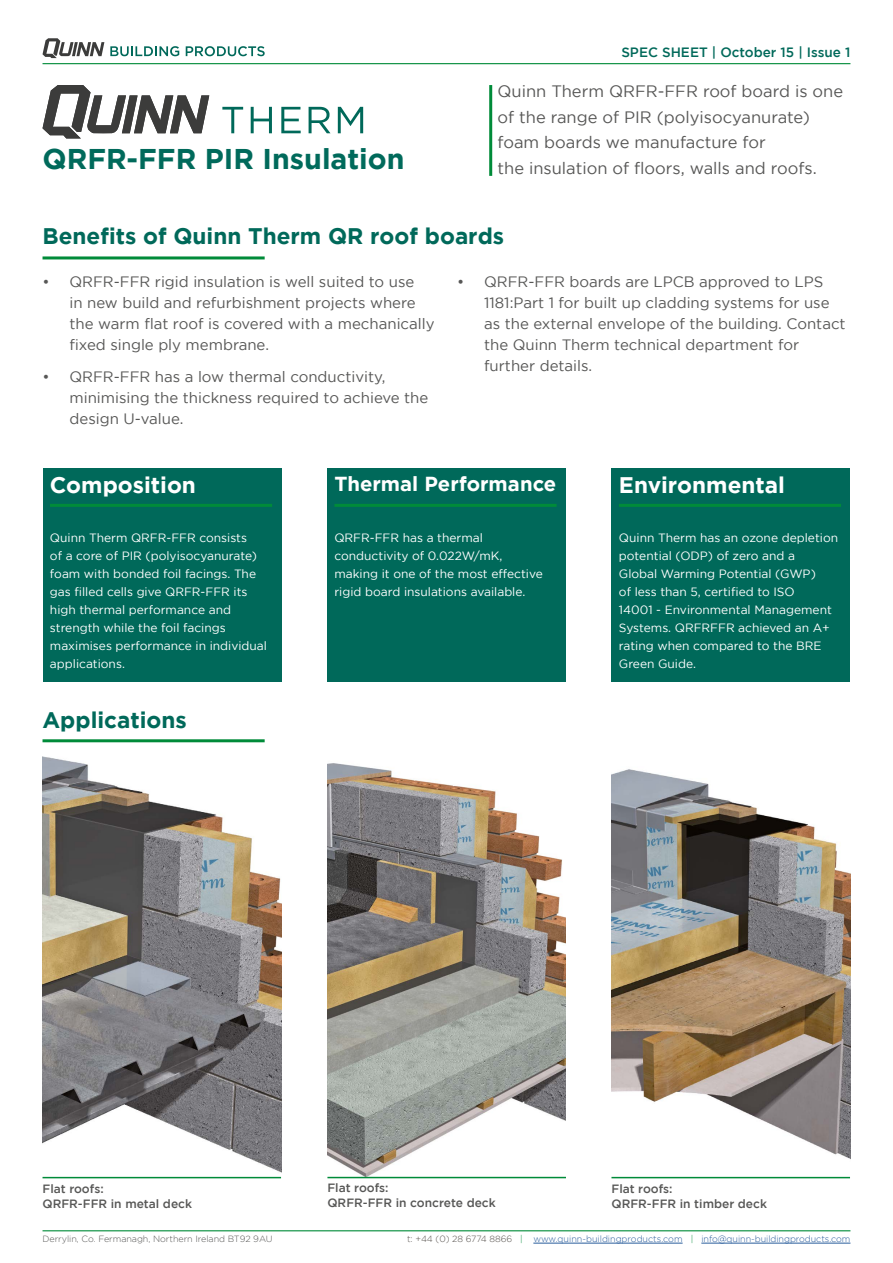
<style>
.page{position:relative;width:893px;height:1263px;background:#fff}
.page>*{position:absolute;margin:0;border:0;box-sizing:border-box;transform-origin:0 0}
.t1{font:700 28.5px "Gotham";color:#006a5b}
.t2{font:700 22.5px "Gotham";color:#00695a}
.t3{font:700 22.5px "Gotham";color:#fff}
.t4{font:700 20.25px "Gotham";color:#fff}
.t5{font:16.5px/25.5px "Gotham";color:#575756}
.t6{font:15px/21px "Gotham";color:#575756}
.t7{font:500 13.5px "Gotham";color:#00695a}
.t8{font:12px/18px "Gotham";color:#fff}
.t9{font:500 12px/15px "Gotham";color:#575756}
.t10{font:300 9px "Gotham";letter-spacing:-.005em;color:#275b9b}
.t11{font:300 9px "Gotham";letter-spacing:-.005em;color:#575756}
.s1{color:#56514d}
.s2{color:#008b39}
</style>
<div class="page">
<hr style="left:43px;top:63px;width:807px;height:1px;background:#008b39">
<hr style="left:43px;top:1230px;width:807px;height:1px;background:#008b39">
<hr style="left:533px;top:1243px;width:150px;height:1px;background:#275b9b">
<hr style="left:701px;top:1243px;width:149px;height:1px;background:#275b9b">
<svg style="left:110px;top:46px;width:69px;height:10px"></svg>
<svg style="left:186px;top:46px;width:79px;height:10px"></svg>
<svg style="left:43px;top:38px;width:61px;height:20px"></svg>
<img style="left:43px;top:757px;width:238px;height:420px">
<img style="left:327px;top:763px;width:239px;height:414px">
<img style="left:611px;top:769px;width:239px;height:408px">
<svg style="left:43px;top:85px;width:166px;height:53px"></svg>
<svg style="left:222px;top:107px;width:21px;height:26px"></svg>
<svg style="left:251px;top:107px;width:21px;height:26px"></svg>
<svg style="left:281px;top:107px;width:20px;height:26px"></svg>
<svg style="left:309px;top:107px;width:21px;height:26px"></svg>
<svg style="left:338px;top:107px;width:25px;height:26px"></svg>
<hr style="left:489px;top:85px;width:3px;height:91px;background:#008b39">
<div style="left:43px;top:468px;width:238px;height:214px;background:#00695a"></div>
<div style="left:611px;top:468px;width:239px;height:214px;background:#00695a"></div>
<div style="left:327px;top:468px;width:239px;height:214px;background:#00695a"></div>
<hr style="left:43px;top:1177px;width:238px;height:1px;background:#008b39">
<hr style="left:327px;top:1177px;width:239px;height:1px;background:#008b39">
<hr style="left:611px;top:1177px;width:239px;height:1px;background:#008b39">
<hr style="left:619px;top:504px;width:222px;height:3px;background:#008b39">
<hr style="left:334px;top:504px;width:223px;height:3px;background:#008b39">
<hr style="left:50px;top:504px;width:222px;height:3px;background:#008b39">
<hr style="left:43px;top:739px;width:222px;height:3px;background:#008b39">
<hr style="left:43px;top:256px;width:222px;height:3px;background:#008b39">
<h1 class="t1" style="left:43px;top:143px;width:364px">QRFR-FFR PIR Insulation</h1>
<p class="t7" style="left:621px;top:44px;width:231px">SPEC SHEET | October 15 | Issue 1</p>
<h3 class="t5" style="left:497px;top:78px;width:347px">Quinn Therm QRFR-FFR roof board is one of the range of PIR (polyisocyanurate) foam boards we manufacture for<br>the insulation of floors, walls and roofs.</h3>
<h2 class="t2" style="left:43px;top:223px;width:463px">Benefits of Quinn Therm QR roof boards</h2>
<p class="t6" style="left:70px;top:271px;width:367px;text-indent:-27px">• QRFR-FFR rigid insulation is well suited to use<br>in new build and refurbishment projects where the warm flat roof is covered with a mechanically fixed single ply membrane.</p>
<p class="t6" style="left:70px;top:366px;width:360px;text-indent:-27px">• QRFR-FFR has a low thermal conductivity, minimising the thickness required to achieve the design U-value.</p>
<p class="t6" style="left:484px;top:271px;width:363px;text-indent:-27px">• QRFR-FFR boards are LPCB approved to LPS 1181:Part 1 for built up cladding systems for use as the external envelope of the building. Contact the Quinn Therm technical department for further details.</p>
<h2 class="t3" style="left:50px;top:472px;width:148px">Composition</h2>
<p class="t8" style="left:50px;top:529px;width:219px">Quinn Therm QRFR-FFR consists<br>of a core of PIR (polyisocyanurate) foam with bonded foil facings. The gas filled cells give QRFR-FFR its high thermal performance and strength while the foil facings maximises performance in individual applications.</p>
<h2 class="t2" style="left:43px;top:707px;width:146px">Applications</h2>
<h3 class="t4" style="left:334px;top:472px;width:223px">Thermal Performance</h3>
<h2 class="t3" style="left:619px;top:472px;width:168px">Environmental</h2>
<p class="t8" style="left:334px;top:529px;width:210px">QRFR-FFR has a thermal conductivity of 0.022W/mK, making it one of the most effective rigid board insulations available.</p>
<p class="t8" style="left:619px;top:529px;width:221px">Quinn Therm has an ozone depletion potential (ODP) of zero and a<br>Global Warming Potential (GWP)<br>of less than 5, certified to ISO<br>14001 - Environmental Management<br>Systems. QRFRFFR achieved an A+ rating when compared to the BRE<br>Green Guide.</p>
<p class="t9" style="left:43px;top:1180px;width:151px">Flat roofs:<br>QRFR-FFR in metal deck</p>
<p class="t9" style="left:327px;top:1180px;width:170px">Flat roofs:<br>QRFR-FFR in concrete deck</p>
<p class="t9" style="left:611px;top:1180px;width:157px">Flat roofs:<br>QRFR-FFR in timber deck</p>
<p class="t11" style="left:43px;top:1234px;width:232px">Derrylin, Co. Fermanagh, Northern Ireland BT92 9AU</p>
<p class="t10" style="left:407px;top:1234px;width:445px"><span class="s1">t: +44 (0) 28 6774 8866</span> <span class="s2">|</span> www.quinn-buildingproducts.com <span class="s2">|</span> info@quinn-buildingproducts.com</p>
</div>
